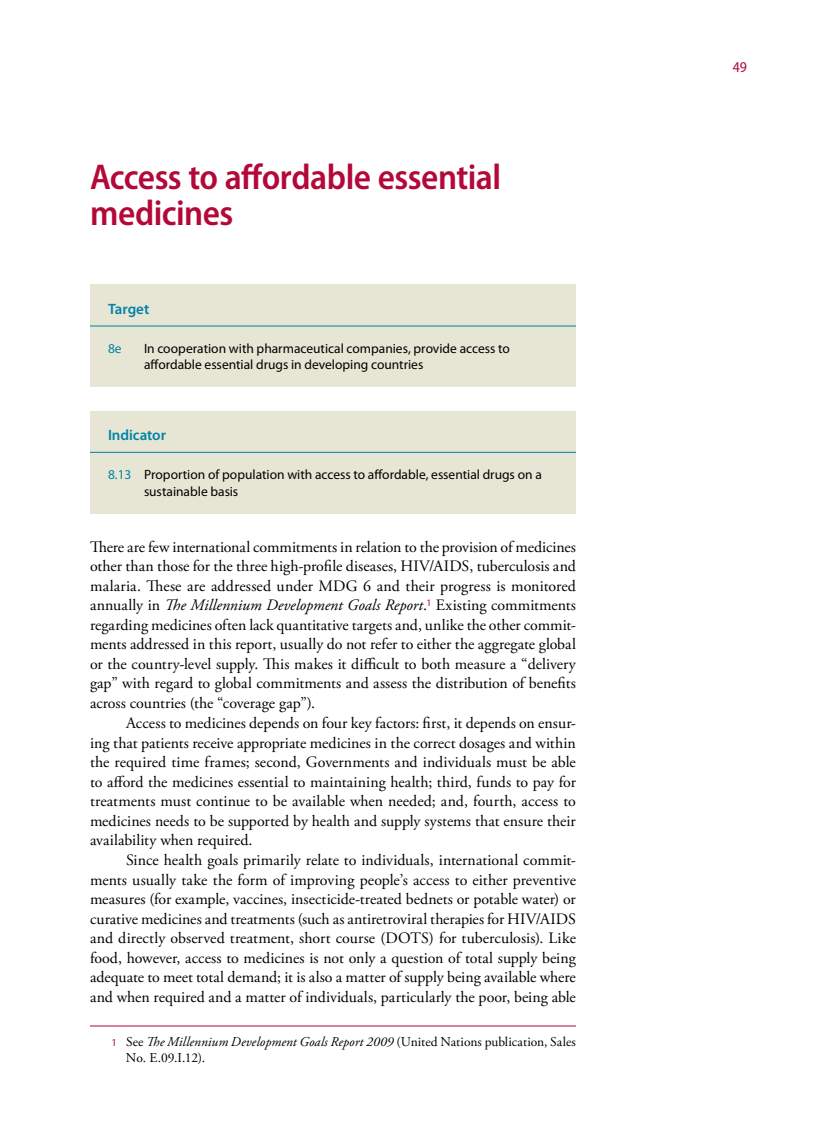
<style>
.page{position:relative;width:837px;height:1134px;background:#fff}
.page>*{position:absolute;margin:0;border:0;box-sizing:border-box;transform-origin:0 0}
.t1{font:600 semi-condensed 36px/36px "Myriad Pro";letter-spacing:-.015em;color:#b30838}
.t2{font:15.9px/19.5px "Adobe Garamond Pro";color:#000;text-align:justify}
.t3{font:600 15px "Myriad Pro";letter-spacing:-.005em;color:#0083a9}
.t4{font:semi-condensed 15px "Myriad Pro";color:#b30838}
.t5{font:13.5px/16.5px "Myriad Pro";color:#000}
.t6{font:13.5px/16.5px "Adobe Garamond Pro";color:#000}
.t7{font:13.5px "Myriad Pro";color:#0083a9}
.s1{color:#0083a9}
.s2{font-style:italic}
.s3{font-family:"Myriad Pro";font-size:10.5px;color:#b30838}
</style>
<div class="page">
<div style="left:90px;top:285px;width:486px;height:102px;background:#e7e5d3"></div>
<hr style="left:90px;top:326px;width:486px;height:1px;background:#0083a9">
<div style="left:90px;top:411px;width:486px;height:103px;background:#e7e5d3"></div>
<hr style="left:90px;top:452px;width:486px;height:1px;background:#0083a9">
<hr style="left:90px;top:1026px;width:486px;height:1px;background:#b30838">
<h1 class="t1" style="left:90px;top:160px;width:413px">Access to affordable essential medicines</h1>
<p class="t3" style="left:108px;top:299px;width:43px">Target</p>
<p class="t7" style="left:108px;top:340px;width:15px">8e</p>
<p class="t5" style="left:144px;top:340px;width:367px">In cooperation with pharmaceutical companies, provide access to affordable essential drugs in developing countries</p>
<p class="t3" style="left:108px;top:426px;width:60px">Indicator</p>
<p class="t5" style="left:144px;top:466px;width:399px;text-indent:-36px"><span class="s1">8.13</span> Proportion of population with access to affordable, essential drugs on a sustainable basis</p>
<p class="t2" style="left:90px;top:538px;width:488px">There are few international commitments in relation to the provision of medicines other than those for the three high-profile diseases, HIV/AIDS, tuberculosis and malaria. These are addressed under MDG 6 and their progress is monitored annually in <span class="s2">The Millennium Development Goals Report</span>.<sup>1</sup> Existing commitments regarding medicines often lack quantitative targets and, unlike the other commit&shy;ments addressed in this report, usually do not refer to either the aggregate global or the country-level supply. This makes it difficult to both measure a “delivery gap” with regard to global commitments and assess the distribution of benefits across countries (the “coverage gap”).</p>
<p class="t2" style="left:90px;top:714px;width:487px;text-indent:36px">Access to medicines depends on four key factors: first, it depends on ensur&shy;ing that patients receive appropriate medicines in the correct dosages and within the required time frames; second, Governments and individuals must be able to afford the medicines essential to maintaining health; third, funds to pay for treatments must continue to be available when needed; and, fourth, access to medicines needs to be supported by health and supply systems that ensure their availability when required.</p>
<p class="t2" style="left:90px;top:851px;width:488px;text-indent:36px">Since health goals primarily relate to individuals, international commit&shy;ments usually take the form of improving people’s access to either preventive measures (for example, vaccines, insecticide-treated bednets or potable water) or curative medicines and treatments (such as antiretroviral therapies for HIV/AIDS and directly observed treatment, short course (DOTS) for tuberculosis). Like food, however, access to medicines is not only a question of total supply being adequate to meet total demand; it is also a matter of supply being available where and when required and a matter of individuals, particularly the poor, being able</p>
<p class="t6" style="left:126px;top:1033px;width:451px;text-indent:-14px"><span class="s3">1</span> See <span class="s2">The Millennium Development Goals Report 2009</span> (United Nations publication, Sales<br>No. E.09.I.12).</p>
<p class="t4" style="left:733px;top:59px;width:16px">49</p>
</div>
